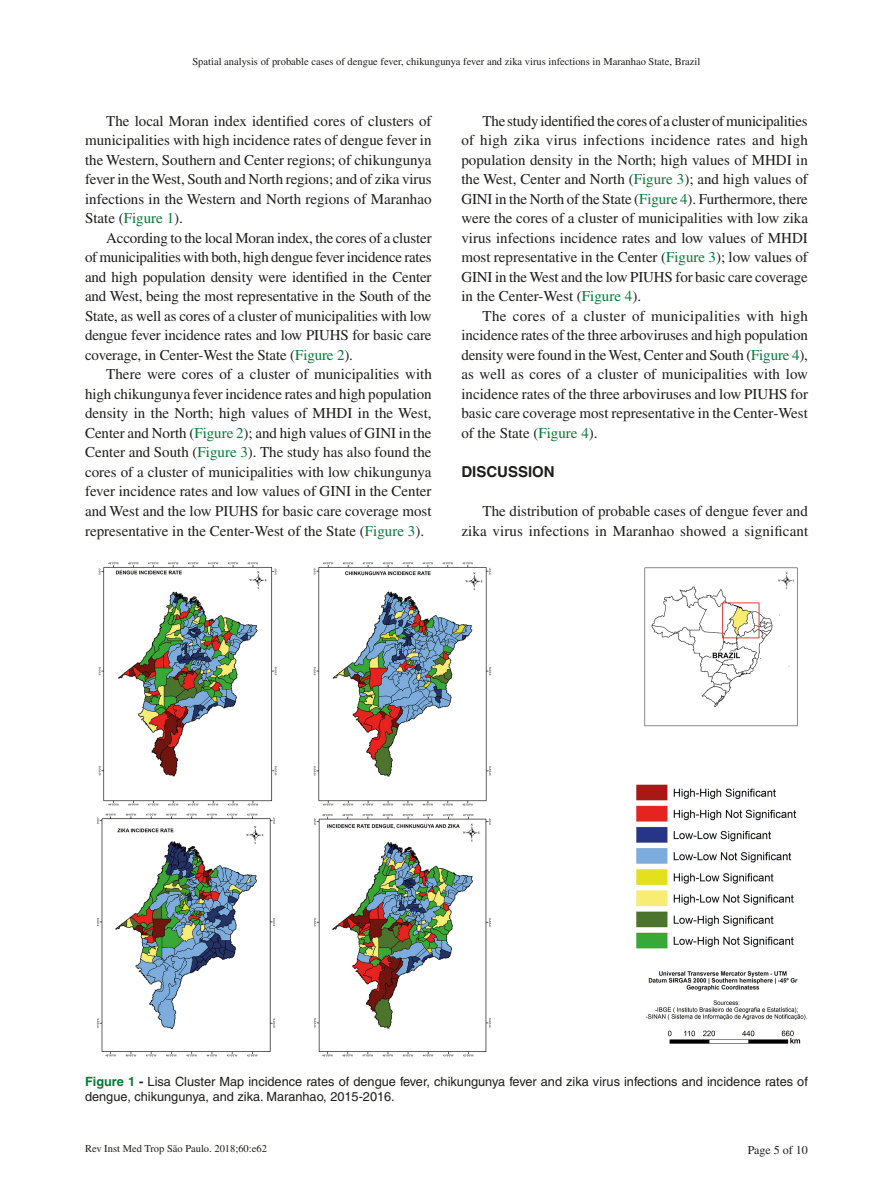
<style>
.page{position:relative;width:893px;height:1191px;background:#fff}
.page>*{position:absolute;margin:0;border:0;box-sizing:border-box;transform-origin:0 0}
.t1{font:15px/19.5px "Times";color:#1d1d1b;text-align:justify}
.Seção{font:700 15px "Helvetica";color:#1d1d1b}
.Figura{font:12.75px/15px "Helvetica";color:#1d1d1b}
.t2{font:12px "Times";color:#1d1d1b}
.t3{font:10.5px "Times";color:#1d1d1b}
.s1{color:#047a35}
.s2{font-weight:700;color:#047a35}
.s3{font-weight:700}
</style>
<div class="page">
<img style="left:97px;top:562px;width:710px;height:495px">
<p class="t3" style="left:192px;top:56px;width:510px">Spatial analysis of probable cases of dengue fever, chikungunya fever and zika virus infections in Maranhao State, Brazil</p>
<p class="t1" style="left:85px;top:111px;width:348px;text-indent:21px">The local Moran index identified cores of clusters of municipalities with high incidence rates of dengue fever in the Western, Southern and Center regions; of chikungunya fever in the West, South and North regions; and of zika virus infections in the Western and North regions of Maranhao State (<span class="s1">Figure 1</span>).</p>
<p class="t1" style="left:85px;top:228px;width:348px;text-indent:21px">According to the local Moran index, the cores of a cluster of municipalities with both, high dengue fever incidence rates and high population density were identified in the Center and West, being the most representative in the South of the State, as well as cores of a cluster of municipalities with low dengue fever incidence rates and low PIUHS for basic care coverage, in Center-West the State (<span class="s1">Figure 2</span>).</p>
<p class="t1" style="left:85px;top:364px;width:348px;text-indent:21px">There were cores of a cluster of municipalities with high chikungunya fever incidence rates and high population density in the North; high values of MHDI in the West, Center and North (<span class="s1">Figure 2</span>); and high values of GINI in the Center and South (<span class="s1">Figure 3</span>). The study has also found the cores of a cluster of municipalities with low chikungunya fever incidence rates and low values of GINI in the Center and West and the low PIUHS for basic care coverage most representative in the Center-West of the State (<span class="s1">Figure 3</span>).</p>
<p class="t1" style="left:461px;top:111px;width:348px;text-indent:21px">The study identified the cores of a cluster of municipalities of high zika virus infections incidence rates and high population density in the North; high values of MHDI in the West, Center and North (<span class="s1">Figure 3</span>); and high values of GINI in the North of the State (<span class="s1">Figure 4</span>). Furthermore, there were the cores of a cluster of municipalities with low zika virus infections incidence rates and low values of MHDI most representative in the Center (<span class="s1">Figure 3</span>); low values of GINI in the West and the low PIUHS for basic care coverage in the Center-West (<span class="s1">Figure 4</span>).</p>
<p class="t1" style="left:461px;top:306px;width:348px;text-indent:21px">The cores of a cluster of municipalities with high incidence rates of the three arboviruses and high population density were found in the West, Center and South (<span class="s1">Figure 4</span>), as well as cores of a cluster of municipalities with low incidence rates of the three arboviruses and low PIUHS for basic care coverage most representative in the Center-West of the State (<span class="s1">Figure 4</span>).</p>
<p class="Seção" style="left:461px;top:462px;width:95px">DISCUSSION</p>
<p class="t1" style="left:461px;top:501px;width:348px;text-align:right">The distribution of probable cases of dengue fever and zika virus infections in Maranhao showed a significant</p>
<p class="Figura" style="left:85px;top:1074px;width:724px"><span class="s2">Figure 1</span> <span class="s3">-</span> Lisa Cluster Map incidence rates of dengue fever, chikungunya fever and zika virus infections and incidence rates of dengue, chikungunya, and zika. Maranhao, 2015-2016.</p>
<p class="t3" style="left:85px;top:1143px;width:183px">Rev Inst Med Trop São Paulo. 2018;60:e62</p>
<p class="t2" style="left:748px;top:1142px;width:62px">Page 5 of 10</p>
</div>
